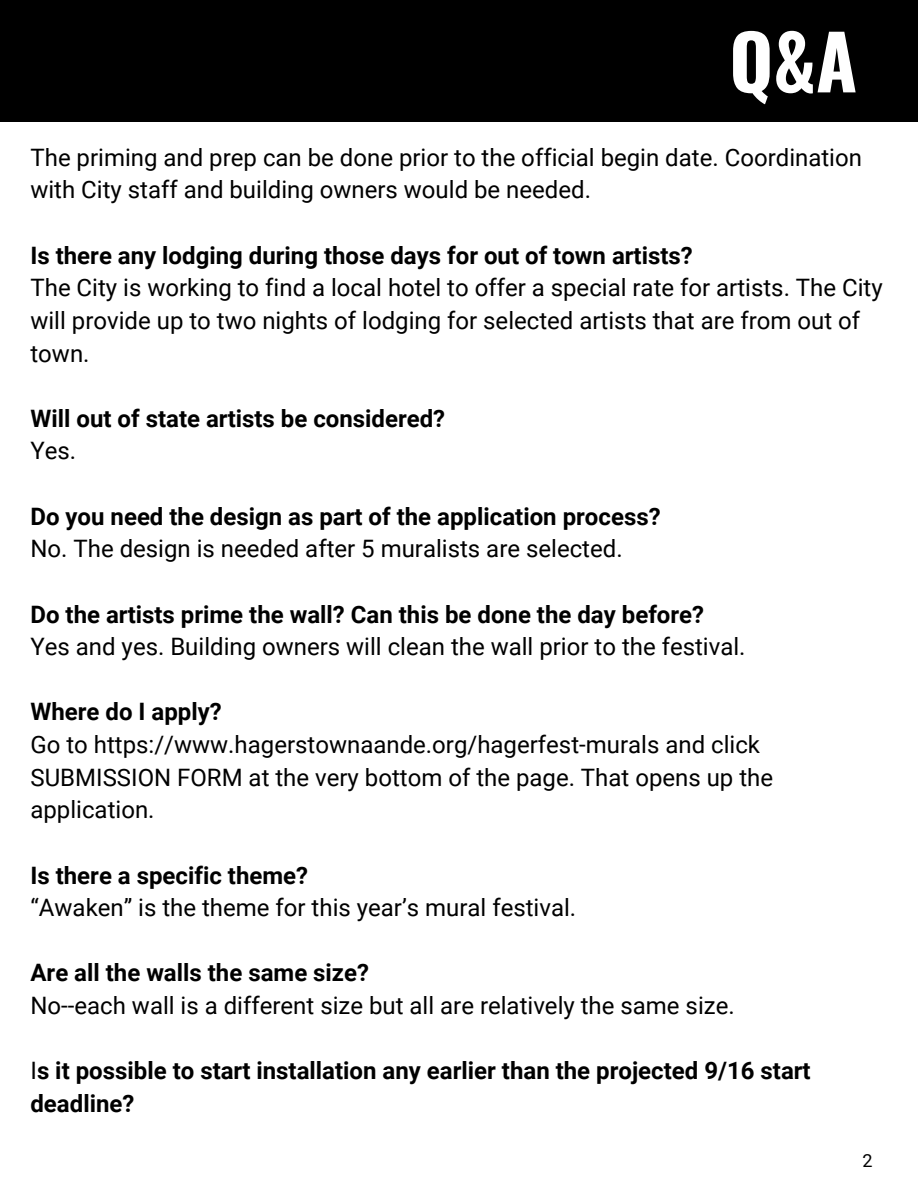
<style>
.page{position:relative;width:918px;height:1188px;background:#fff}
.page>*{position:absolute;margin:0;border:0;box-sizing:border-box;transform-origin:0 0}
.t1{font:700 74.85px "Oswald";color:#fff}
.t2{font:24px/32.7px "Roboto";color:#000}
.t3{font:700 24px/32.7px "Roboto";color:#000}
.t4{font:18px "Roboto";color:#000}
.s1{font-weight:400}
</style>
<div class="page">
<div style="left:0;top:0;width:918px;height:122px;background:#000"></div>
<h1 class="t1" style="left:729px;top:3px;width:129px">Q&amp;A</h1>
<p class="t2" style="left:30px;top:141px;width:833px">The priming and prep can be done prior to the official begin date. Coordination with City staff and building owners would be needed.</p>
<p class="t3" style="left:30px;top:239px;width:664px">Is there any lodging during those days for out of town artists?</p>
<p class="t2" style="left:30px;top:272px;width:854px">The City is working to find a local hotel to offer a special rate for artists. The City will provide up to two nights of lodging for selected artists that are from out of town.</p>
<p class="t3" style="left:30px;top:402px;width:416px">Will out of state artists be considered?</p>
<p class="t2" style="left:30px;top:435px;width:47px">Yes.</p>
<p class="t3" style="left:30px;top:500px;width:632px">Do you need the design as part of the application process?</p>
<p class="t2" style="left:30px;top:533px;width:594px">No. The design is needed after 5 muralists are selected.</p>
<p class="t3" style="left:30px;top:598px;width:675px">Do the artists prime the wall? Can this be done the day before?</p>
<p class="t2" style="left:30px;top:631px;width:717px">Yes and yes. Building owners will clean the wall prior to the festival.</p>
<p class="t3" style="left:30px;top:696px;width:193px">Where do I apply?</p>
<p class="t2" style="left:30px;top:728px;width:744px">Go to https://www.hagerstownaande.org/hagerfest-murals and click<br>SUBMISSION FORM at the very bottom of the page. That opens up the application.</p>
<p class="t3" style="left:30px;top:859px;width:279px">Is there a specific theme?</p>
<p class="t2" style="left:30px;top:892px;width:547px">“Awaken” is the theme for this year’s mural festival.</p>
<p class="t3" style="left:30px;top:957px;width:340px">Are all the walls the same size?</p>
<p class="t2" style="left:30px;top:989px;width:706px">No--each wall is a different size but all are relatively the same size.</p>
<p class="t3" style="left:30px;top:1055px;width:782px"><span class="s1">I</span>s it possible to start installation any earlier than the projected 9/16 start deadline?</p>
<p class="t4" style="left:862px;top:1151px;width:12px">2</p>
</div>
